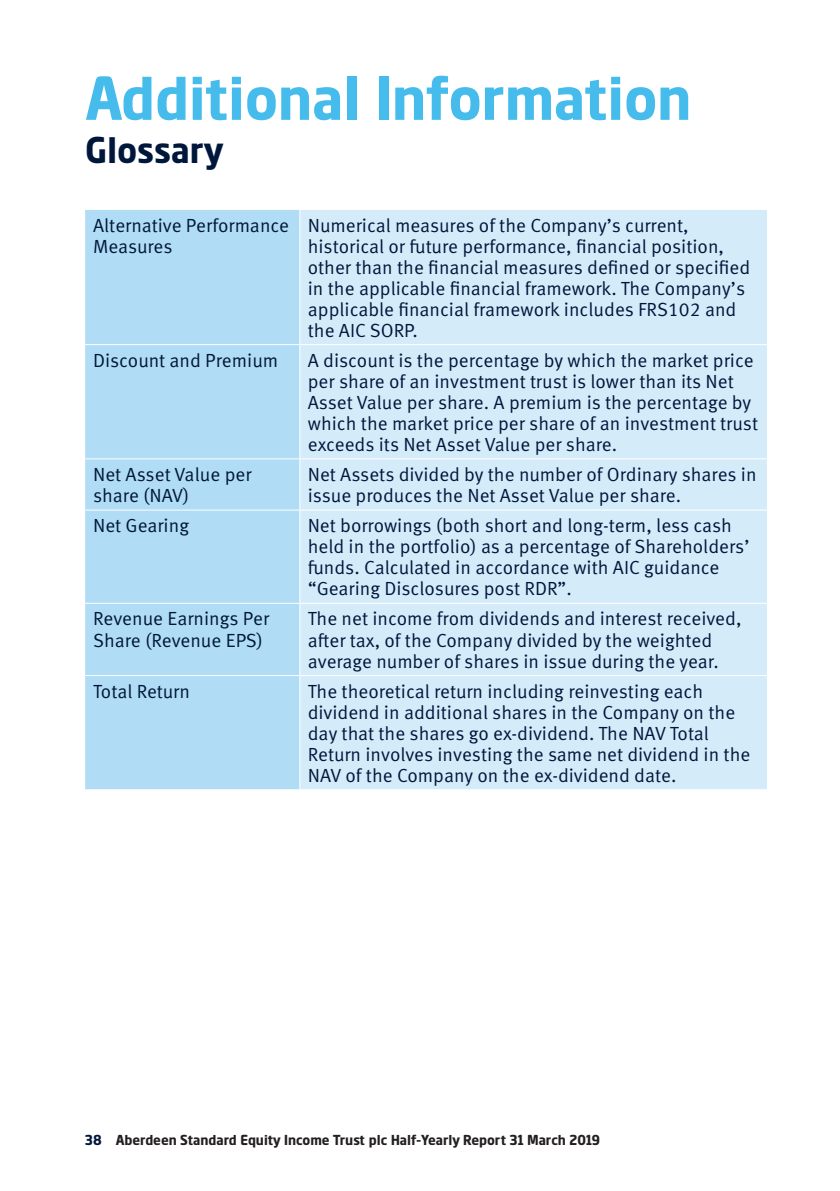
<style>
.page{position:relative;width:840px;height:1191px;background:#fff}
.page>*{position:absolute;margin:0;border:0;box-sizing:border-box;transform-origin:0 0}
.t1{font:700 60px "Standard Life";color:#46bcec}
.t2{font:700 36px "Standard Life";color:#00173c}
.t3{font:19px/21px "Meta Standard Life Pro TF Norm";color:#00173c}
.t4{font:700 14px "Standard Life";color:#231f20}
.s1{color:#00173c}
</style>
<div class="page">
<div style="left:85px;top:210px;width:214px;height:579px;background:#b0dcf5"></div>
<div style="left:300px;top:210px;width:466px;height:579px;background:#d4ecf9"></div>
<hr style="left:85px;top:344px;width:215px;height:1px;background:#fff">
<hr style="left:300px;top:344px;width:467px;height:1px;background:#fff">
<hr style="left:85px;top:458px;width:215px;height:1px;background:#fff">
<hr style="left:300px;top:458px;width:467px;height:1px;background:#fff">
<hr style="left:85px;top:509px;width:215px;height:1px;background:#fff">
<hr style="left:300px;top:509px;width:467px;height:1px;background:#fff">
<hr style="left:85px;top:603px;width:215px;height:1px;background:#fff">
<hr style="left:300px;top:603px;width:467px;height:1px;background:#fff">
<hr style="left:85px;top:675px;width:215px;height:1px;background:#fff">
<hr style="left:300px;top:675px;width:467px;height:1px;background:#fff">
<h1 class="t1" style="left:85px;top:77px;width:607px">Additional Information</h1>
<h2 class="t2" style="left:85px;top:137px;width:140px">Glossary</h2>
<p class="t3" style="left:93px;top:217px;width:197px">Alternative Performance<br>Measures</p>
<p class="t3" style="left:307px;top:217px;width:444px">Numerical measures of the Company’s current, historical or future performance, financial position, other than the financial measures defined or specified in the applicable financial framework. The Company’s applicable financial framework includes FRS102 and the AIC SORP.</p>
<p class="t3" style="left:93px;top:352px;width:186px">Discount and Premium</p>
<p class="t3" style="left:307px;top:352px;width:451px">A discount is the percentage by which the market price per share of an investment trust is lower than its Net Asset Value per share. A premium is the percentage by which the market price per share of an investment trust exceeds its Net Asset Value per share.</p>
<p class="t3" style="left:93px;top:466px;width:160px">Net Asset Value per share (NAV)</p>
<p class="t3" style="left:307px;top:466px;width:450px">Net Assets divided by the number of Ordinary shares in issue produces the Net Asset Value per share.</p>
<p class="t3" style="left:93px;top:517px;width:97px">Net Gearing</p>
<p class="t3" style="left:307px;top:517px;width:443px">Net borrowings (both short and long-term, less cash held in the portfolio) as a percentage of Shareholders’ funds. Calculated in accordance with AIC guidance “Gearing Disclosures post RDR”.</p>
<p class="t3" style="left:93px;top:610px;width:177px">Revenue Earnings Per<br>Share (Revenue EPS)</p>
<p class="t3" style="left:307px;top:610px;width:435px">The net income from dividends and interest received, after tax, of the Company divided by the weighted average number of shares in issue during the year.</p>
<p class="t3" style="left:93px;top:683px;width:98px">Total Return</p>
<p class="t3" style="left:307px;top:683px;width:444px">The theoretical return including reinvesting each dividend in additional shares in the Company on the day that the shares go ex-dividend. The NAV Total Return involves investing the same net dividend in the NAV of the Company on the ex-dividend date.</p>
<p class="t4" style="left:85px;top:1135px;width:516px"><span class="s1">38</span> Aberdeen Standard Equity Income Trust plc Half-Yearly Report 31 March 2019</p>
</div>
